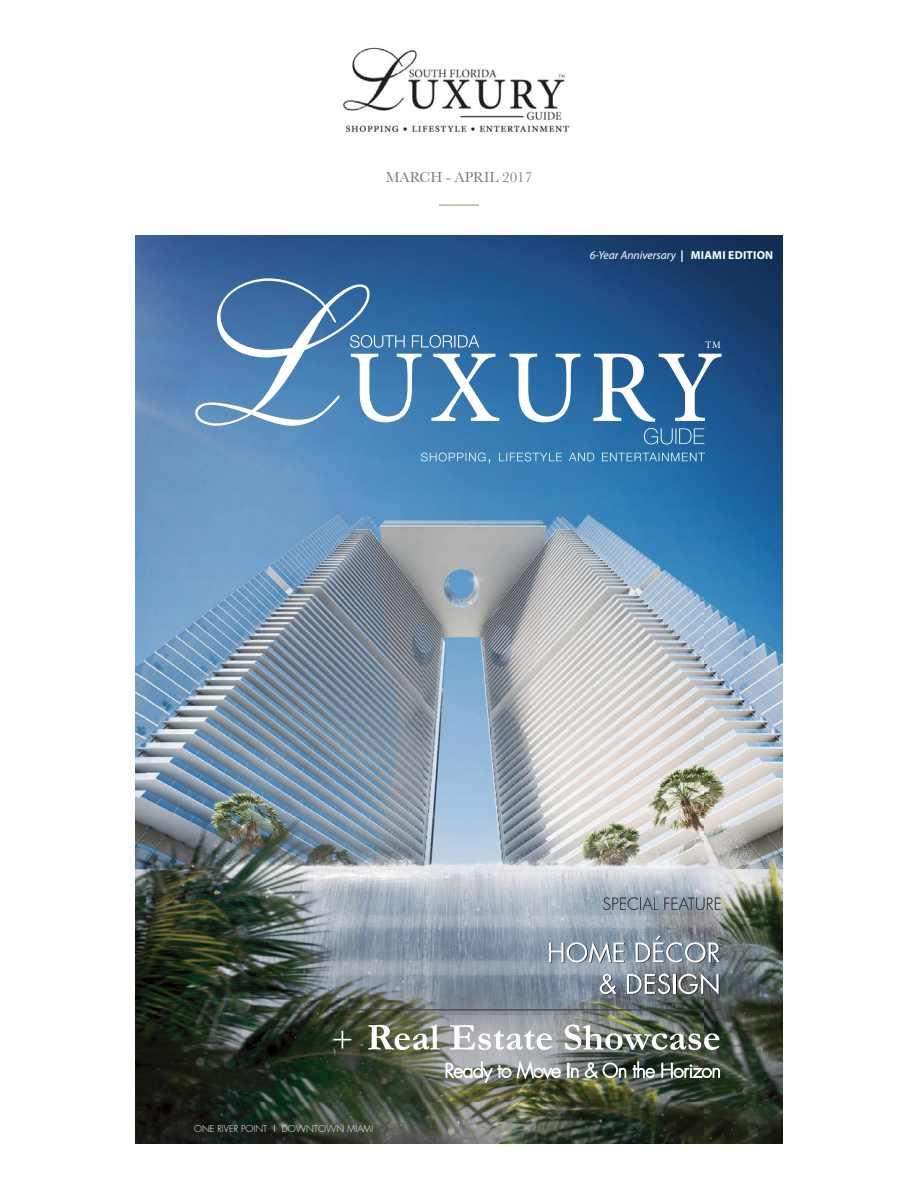
<style>
.page{position:relative;width:918px;height:1188px;background:#fff}
.page>*{position:absolute;margin:0;border:0;box-sizing:border-box;transform-origin:0 0}
.t1{font:15px "Baskerville";color:#7c7d80}
.t2{font:italic 11.55px "Myriad Pro";color:#fff}
.t3{font:300 9.3px "Futura";color:#fff}
.s1{font-weight:700;font-style:normal}
</style>
<div class="page">
<img style="left:343px;top:47px;width:227px;height:85px">
<hr style="left:439px;top:204px;width:40px;height:2px;background:#bcb694">
<img style="left:135px;top:235px;width:648px;height:909px">
<svg style="left:603px;top:897px;width:55px;height:13px"></svg>
<svg style="left:664px;top:897px;width:57px;height:13px"></svg>
<hr style="left:331px;top:1009px;width:390px;height:1px;background:#423c41">
<svg style="left:368px;top:1025px;width:72px;height:25px"></svg>
<svg style="left:450px;top:1025px;width:102px;height:25px"></svg>
<svg style="left:565px;top:1025px;width:154px;height:25px"></svg>
<svg style="left:446px;top:1062px;width:65px;height:21px"></svg>
<div style="left:502px;top:1068px;width:9px;height:10px;border:1px solid #fff;border-radius:50%"></div>
<div style="left:503px;top:1069px;width:7px;height:8px;border:1px solid #fff;border-radius:50%"></div>
<svg style="left:517px;top:1061px;width:44px;height:18px"></svg>
<svg style="left:568px;top:1063px;width:10px;height:15px"></svg>
<svg style="left:585px;top:1063px;width:41px;height:15px"></svg>
<svg style="left:633px;top:1062px;width:22px;height:16px"></svg>
<svg style="left:662px;top:1063px;width:58px;height:15px"></svg>
<svg style="left:549px;top:941px;width:76px;height:23px"></svg>
<svg style="left:636px;top:935px;width:85px;height:28px;background:#929ca6"></svg>
<svg style="left:600px;top:974px;width:17px;height:21px"></svg>
<svg style="left:627px;top:974px;width:44px;height:21px"></svg>
<hr style="left:673px;top:974px;width:3px;height:20px;background:#fff">
<svg style="left:678px;top:973px;width:41px;height:22px"></svg>
<svg style="left:334px;top:1031px;width:17px;height:18px"></svg>
<svg style="left:644px;top:428px;width:60px;height:16px"></svg>
<svg style="left:421px;top:453px;width:284px;height:11px;background:#508fbd"></svg>
<svg style="left:195px;top:278px;width:527px;height:148px;background:#497bab"></svg>
<svg style="left:705px;top:341px;width:15px;height:7px"></svg>
<svg style="left:350px;top:335px;width:129px;height:13px;background:#5e8fbb"></svg>
<p class="t1" style="left:386px;top:167px;width:148px">MARCH - APRIL 2017</p>
<p class="t2" style="left:590px;top:248px;width:185px">6-Year Anniversary <span class="s1">| MIAMI EDITION</span></p>
<p class="t3" style="left:194px;top:1123px;width:181px">ONE RIVER POINT | DOWNTOWN MIAMI</p>
</div>
